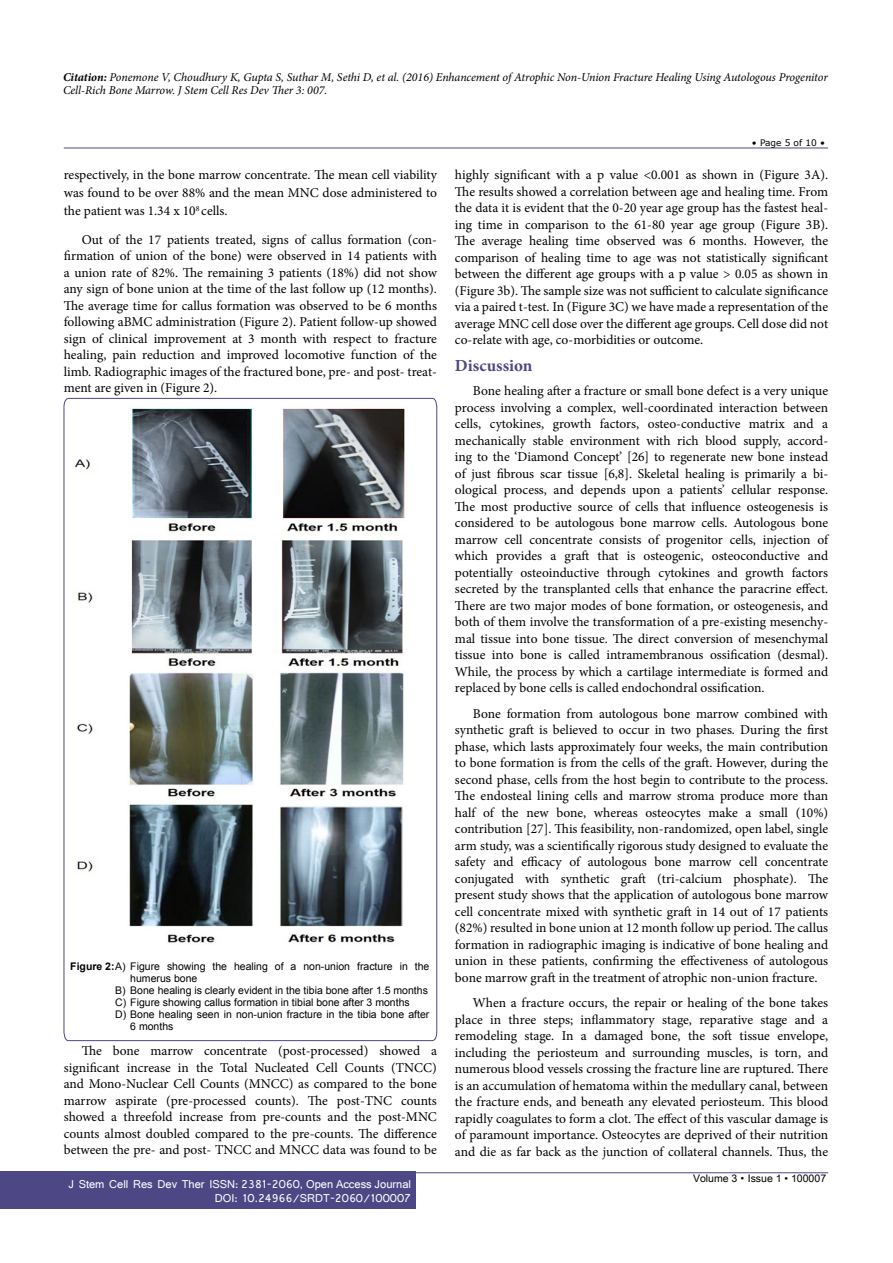
<style>
.page{position:relative;width:893px;height:1263px;background:#fff}
.page>*{position:absolute;margin:0;border:0;box-sizing:border-box;transform-origin:0 0}
.t1{font:700 16.95px "Minion Pro";color:#4d4785}
.t2{font:13.5px/16.5px "Minion Pro";color:#000;text-align:justify}
.t3{font:italic 12px/13.5px "Minion Pro";letter-spacing:-.01em;color:#000}
.t4{font:12px/14.2px "Shruti";color:#fff;text-align:right}
.t5{font:10.5px "Arial";color:#000}
.t6{font:10.5px "Arial Unicode MS";color:#000}
.t7{font:9px "MS Reference Sans Serif";color:#000}
.s1{font-weight:700}
.s2{font-family:"Batang"}
</style>
<div class="page">
<hr style="left:64px;top:148px;width:764px;height:1px;background:#4d4785">
<hr style="left:64px;top:1172px;width:764px;height:1px;background:#4d4785">
<div style="left:0;top:1171px;width:416px;height:38px;background:#4d4785"></div>
<svg style="left:64px;top:398px;width:373px;height:643px"></svg>
<img style="left:70px;top:406px;width:359px;height:548px">
<p class="t3" style="left:63px;top:70px;width:766px"><span class="s1">Citation:</span> Ponemone V, Choudhury K, Gupta S, Suthar M, Sethi D, et al. (2016) Enhancement of Atrophic Non-Union Fracture Healing Using Autologous Progenitor<br>Cell-Rich Bone Marrow. J Stem Cell Res Dev Ther 3: 007.</p>
<p class="t2" style="left:64px;top:166px;width:375px;line-height:18px">respectively, in the bone marrow concentrate. The mean cell viability was found to be over 88% and the mean MNC dose administered to the patient was 1.34 x 10<sup>8</sup> cells.</p>
<p class="t2" style="left:64px;top:231px;width:375px;text-indent:18px">Out of the 17 patients treated, signs of callus formation (con&shy;firmation of union of the bone) were observed in 14 patients with a union rate of 82%. The remaining 3 patients (18%) did not show any sign of bone union at the time of the last follow up (12 months).<br>The average time for callus formation was observed to be 6 months following aBMC administration (Figure 2). Patient follow-up showed sign of clinical improvement at 3 month with respect to fracture healing, pain reduction and improved locomotive function of the limb. Radiographic images of the fractured bone, pre- and post- treat&shy;ment are given in (Figure 2).</p>
<p class="t5" style="left:70px;top:959px;width:361px"><span class="s1">Figure 2:</span>A) Figure showing the healing of a non-union fracture in the</p>
<p class="t5" style="left:130px;top:971px;width:69px">humerus bone</p>
<p class="t5" style="left:115px;top:983px;width:314px">B) Bone healing is clearly evident in the tibia bone after 1.5 months</p>
<p class="t5" style="left:115px;top:995px;width:296px">C) Figure showing callus formation in tibial bone after 3 months</p>
<p class="t5" style="left:115px;top:1007px;width:316px">D) Bone healing seen in non-union fracture in the tibia bone after</p>
<p class="t5" style="left:130px;top:1019px;width:45px">6 months</p>
<p class="t2" style="left:64px;top:1043px;width:375px;text-indent:18px">The bone marrow concentrate (post-processed) showed a significant increase in the Total Nucleated Cell Counts (TNCC) and Mono-Nuclear Cell Counts (MNCC) as compared to the bone marrow aspirate (pre-processed counts). The post-TNC counts showed a threefold increase from pre-counts and the post-MNC counts almost doubled compared to the pre-counts. The difference between the pre- and post- TNCC and MNCC data was found to be</p>
<p class="t4" style="left:68px;top:1176px;width:344px">J Stem Cell Res Dev Ther ISSN: 2381-2060, Open Access Journal<br>DOI: 10.24966/SRDT-2060/100007</p>
<p class="t7" style="left:752px;top:137px;width:75px">• Page 5 of 10 •</p>
<p class="t2" style="left:455px;top:167px;width:375px">highly significant with a p value &lt;0.001 as shown in (Figure 3A).<br>The results showed a correlation between age and healing time. From the data it is evident that the 0-20 year age group has the fastest heal&shy;ing time in comparison to the 61-80 year age group (Figure 3B).<br>The average healing time observed was 6 months. However, the comparison of healing time to age was not statistically significant between the different age groups with a p value &gt; 0.05 as shown in (Figure 3b). The sample size was not sufficient to calculate significance via a paired t-test. In (Figure 3C) we have made a representation of the average MNC cell dose over the different age groups. Cell dose did not co-relate with age, co-morbidities or outcome.</p>
<p class="t1" style="left:455px;top:354px;width:79px">Discussion</p>
<p class="t2" style="left:455px;top:383px;width:375px;text-indent:18px">Bone healing after a fracture or small bone defect is a very unique process involving a complex, well-coordinated interaction between cells, cytokines, growth factors, osteo-conductive matrix and a mechanically stable environment with rich blood supply, accord&shy;ing to the ‘Diamond Concept’ [26] to regenerate new bone instead of just fibrous scar tissue [6,8]. Skeletal healing is primarily a bi&shy;ological process, and depends upon a patients’ cellular response.<br>The most productive source of cells that influence osteogenesis is considered to be autologous bone marrow cells. Autologous bone marrow cell concentrate consists of progenitor cells, injection of which provides a graft that is osteogenic, osteoconductive and potentially osteoinductive through cytokines and growth factors secreted by the transplanted cells that enhance the paracrine effect.<br>There are two major modes of bone formation, or osteogenesis, and both of them involve the transformation of a pre-existing mesenchy&shy;mal tissue into bone tissue. The direct conversion of mesenchymal tissue into bone is called intramembranous ossification (desmal).<br>While, the process by which a cartilage intermediate is formed and replaced by bone cells is called endochondral ossification.</p>
<p class="t2" style="left:455px;top:705px;width:375px;text-indent:18px">Bone formation from autologous bone marrow combined with synthetic graft is believed to occur in two phases. During the first phase, which lasts approximately four weeks, the main contribution to bone formation is from the cells of the graft. However, during the second phase, cells from the host begin to contribute to the process.<br>The endosteal lining cells and marrow stroma produce more than half of the new bone, whereas osteocytes make a small (10%) contribution [27]. This feasibility, non-randomized, open label, single arm study, was a scientifically rigorous study designed to evaluate the safety and efficacy of autologous bone marrow cell concentrate conjugated with synthetic graft (tri-calcium phosphate). The present study shows that the application of autologous bone marrow cell concentrate mixed with synthetic graft in 14 out of 17 patients (82%) resulted in bone union at 12 month follow up period. The callus formation in radiographic imaging is indicative of bone healing and union in these patients, confirming the effectiveness of autologous bone marrow graft in the treatment of atrophic non-union fracture.</p>
<p class="t2" style="left:455px;top:995px;width:375px;text-indent:18px">When a fracture occurs, the repair or healing of the bone takes place in three steps; inflammatory stage, reparative stage and a remodeling stage. In a damaged bone, the soft tissue envelope, including the periosteum and surrounding muscles, is torn, and numerous blood vessels crossing the fracture line are ruptured. There is an accumulation of hematoma within the medullary canal, between the fracture ends, and beneath any elevated periosteum. This blood rapidly coagulates to form a clot. The effect of this vascular damage is of paramount importance. Osteocytes are deprived of their nutrition and die as far back as the junction of collateral channels. Thus, the</p>
<p class="t6" style="left:693px;top:1170px;width:135px">Volume 3 <span class="s2">•</span> Issue 1 • 100007</p>
</div>
